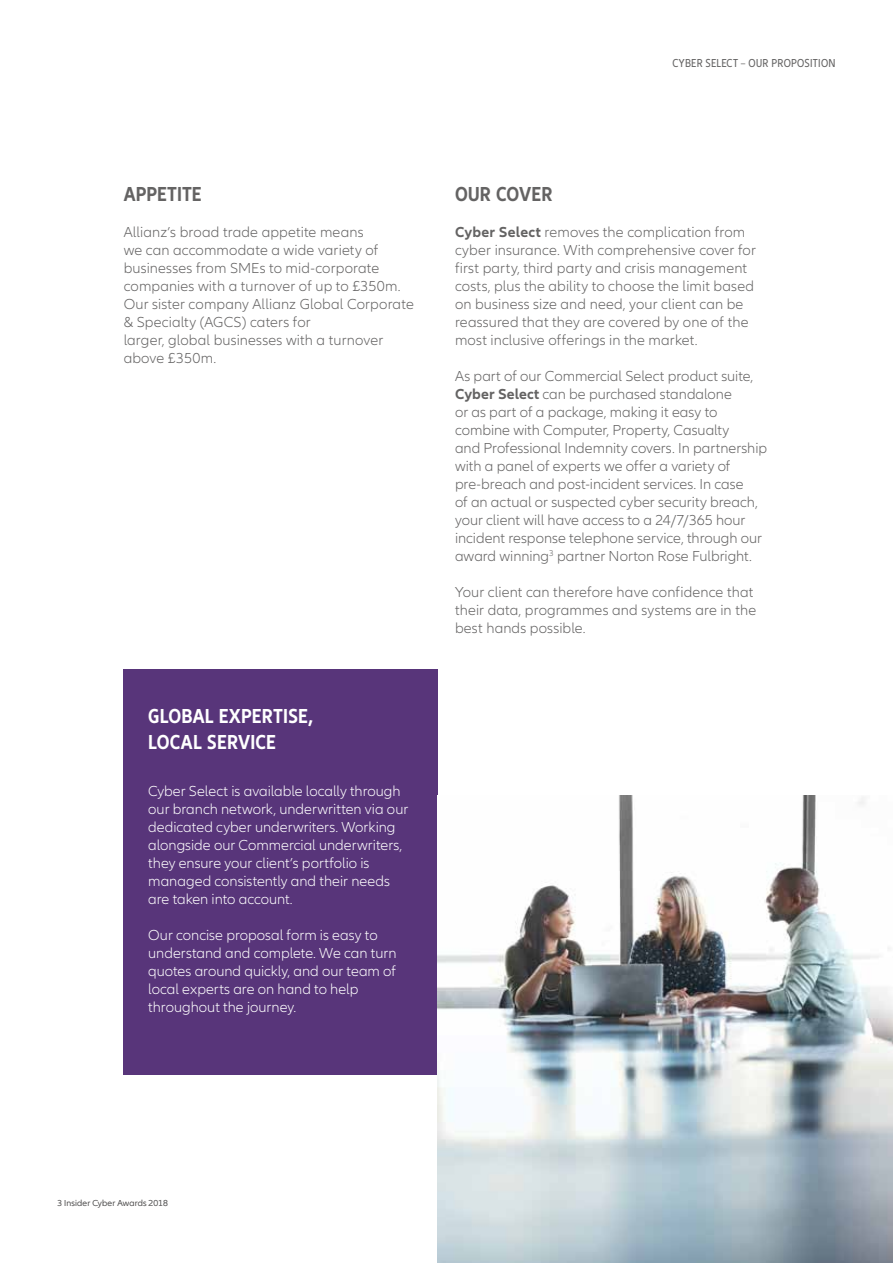
<style>
.page{position:relative;width:893px;height:1263px;background:#fff}
.page>*{position:absolute;margin:0;border:0;box-sizing:border-box;transform-origin:0 0}
.t1{font:700 condensed 21px/25.2px "Allianz Neo";letter-spacing:.01em;color:#fff}
.t2{font:700 condensed 21px "Allianz Neo";color:#646363}
.t3{font:300 15px/18px "Allianz Neo";letter-spacing:.005em;color:#646363}
.t4{font:300 15px/18px "Allianz Neo";color:#fff}
.t5{font:condensed 12px "Allianz Neo";letter-spacing:.025em;color:#646363}
.t6{font:300 9px "Allianz Neo";letter-spacing:.015em;color:#646363}
.s1{font-weight:700}
</style>
<div class="page">
<div style="left:124px;top:669px;width:314px;height:406px;background:#58357a"></div>
<img style="left:438px;top:795px;width:455px;height:468px">
<p class="t5" style="left:672px;top:56px;width:165px">CYBER SELECT – OUR PROPOSITION</p>
<h1 class="t2" style="left:124px;top:182px;width:80px">APPETITE</h1>
<p class="t3" style="left:124px;top:224px;width:292px">Allianz’s broad trade appetite means<br>we can accommodate a wide variety of businesses from SMEs to mid-corporate companies with a turnover of up to £350m.<br>Our sister company Allianz Global Corporate &amp; Specialty (AGCS) caters for<br>larger, global businesses with a turnover above £350m.</p>
<h1 class="t1" style="left:148px;top:704px;width:166px">GLOBAL EXPERTISE,<br>LOCAL SERVICE</h1>
<p class="t4" style="left:148px;top:782px;width:261px">Cyber Select is available locally through our branch network, underwritten via our dedicated cyber underwriters. Working alongside our Commercial underwriters, they ensure your client’s portfolio is managed consistently and their needs are taken into account.</p>
<p class="t4" style="left:148px;top:926px;width:250px">Our concise proposal form is easy to understand and complete. We can turn quotes around quickly, and our team of local experts are on hand to help throughout the journey.</p>
<h1 class="t2" style="left:455px;top:182px;width:99px">OUR COVER</h1>
<p class="t3" style="left:455px;top:224px;width:303px"><span class="s1">Cyber Select</span> removes the complication from cyber insurance. With comprehensive cover for first party, third party and crisis management costs, plus the ability to choose the limit based on business size and need, your client can be reassured that they are covered by one of the most inclusive offerings in the market.</p>
<p class="t3" style="left:455px;top:368px;width:314px">As part of our Commercial Select product suite, <span class="s1">Cyber Select</span> can be purchased standalone<br>or as part of a package, making it easy to combine with Computer, Property, Casualty<br>and Professional Indemnity covers. In partnership with a panel of experts we offer a variety of pre-breach and post-incident services. In case<br>of an actual or suspected cyber security breach, your client will have access to a 24/7/365 hour incident response telephone service, through our award winning<sup>3</sup> partner Norton Rose Fulbright.</p>
<p class="t3" style="left:455px;top:584px;width:303px">Your client can therefore have confidence that their data, programmes and systems are in the best hands possible.</p>
<p class="t6" style="left:57px;top:1197px;width:112px">3 Insider Cyber Awards 2018</p>
</div>
